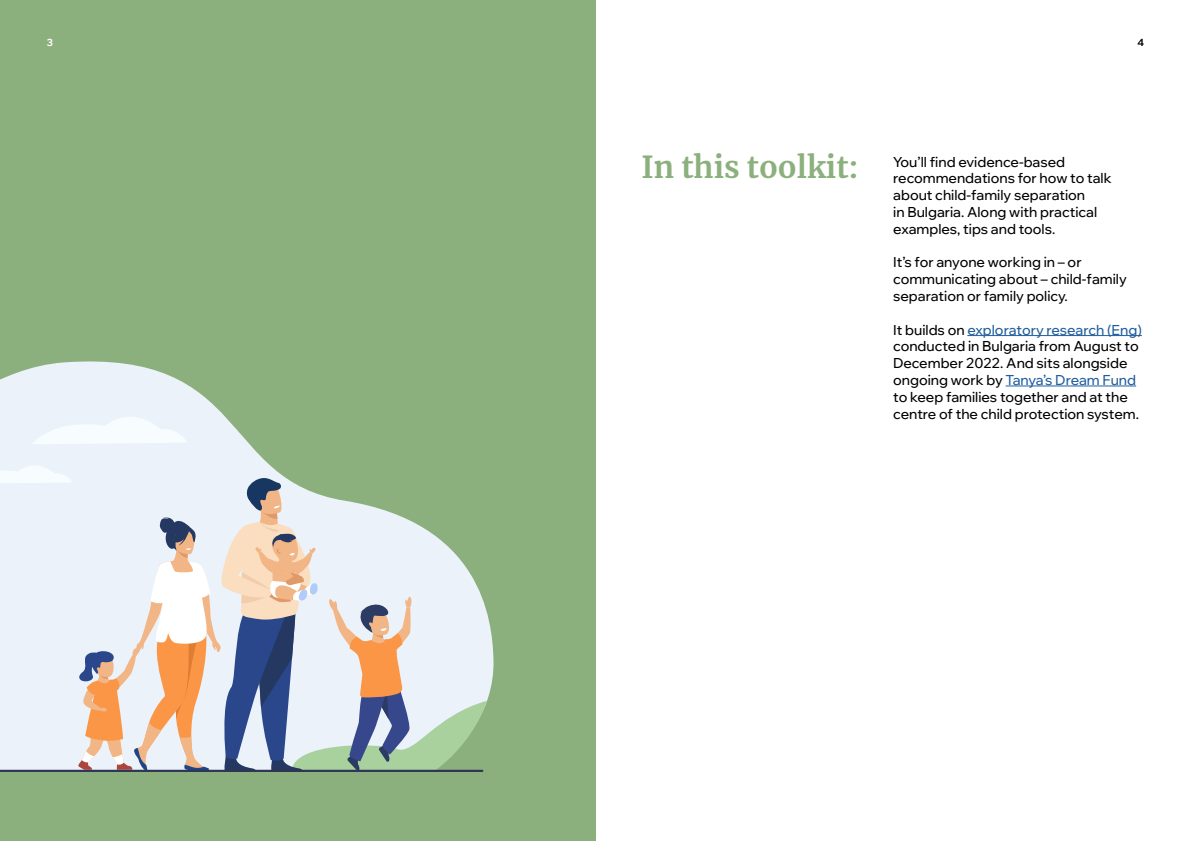
<style>
.page{position:relative;width:1191px;height:842px;background:#fff}
.page>*{position:absolute;margin:0;border:0;box-sizing:border-box;transform-origin:0 0}
.t1{font:700 30px "Merriweather";color:#8cb07d}
.t2{font:500 14px/16.8px "Wix Madefor Display";color:#000}
.t3{font:700 10px "Wix Madefor Display";color:#fff}
.t4{font:700 10px "Wix Madefor Display";color:#000}
.s1{color:#215e9e}
</style>
<div class="page">
<div style="left:0;top:0;width:595px;height:841px;background:#8cb07d"></div>
<svg style="left:0;top:361px;width:494px;height:340px"></svg>
<svg style="left:31px;top:404px;width:156px;height:40px;background:#f0f6fc"></svg>
<svg style="left:0;top:457px;width:487px;height:315px;background:#d1d3d0"></svg>
<hr style="left:967px;top:335px;width:174px;height:1px;background:#215e9e">
<hr style="left:1005px;top:385px;width:131px;height:1px;background:#215e9e">
<p class="t3" style="left:47px;top:35px;width:8px">3</p>
<p class="t4" style="left:1137px;top:35px;width:8px">4</p>
<h1 class="t1" style="left:641px;top:146px;width:219px">In this toolkit:</h1>
<p class="t2" style="left:893px;top:152px;width:220px">You’ll find evidence-based recommendations for how to talk about child-family separation<br>in Bulgaria. Along with practical examples, tips and tools.</p>
<p class="t2" style="left:893px;top:253px;width:235px">It’s for anyone working in – or communicating about – child-family separation or family policy.</p>
<p class="t2" style="left:893px;top:320px;width:250px">It builds on <span class="s1">exploratory research (Eng) </span>conducted in Bulgaria from August to December 2022. And sits alongside ongoing work by <span class="s1">Tanya’s Dream Fund </span>to keep families together and at the centre of the child protection system.</p>
</div>
